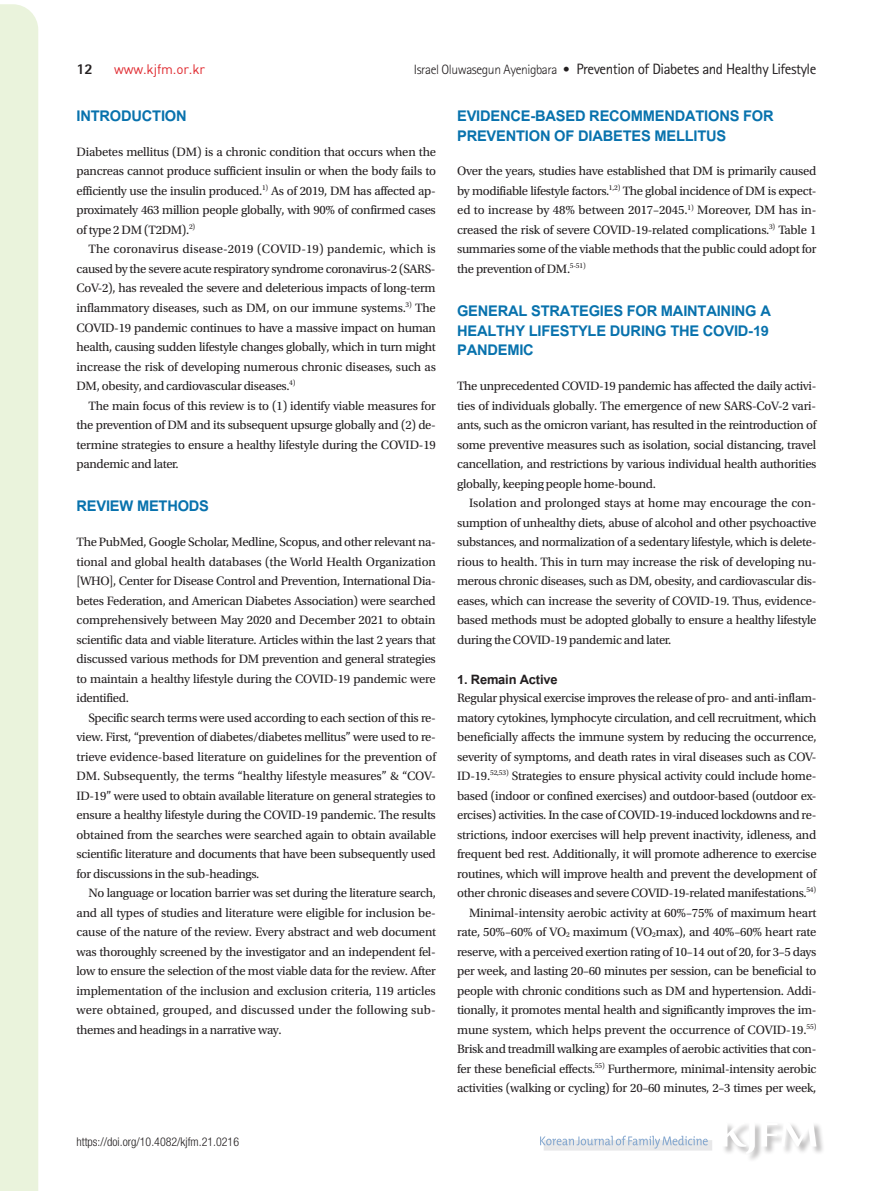
<style>
.page{position:relative;width:893px;height:1191px;background:#fff}
.page>*{position:absolute;margin:0;border:0;box-sizing:border-box;transform-origin:0 0}
.t1{font:700 20.4px/19.5px "Utsaah";letter-spacing:-.01em;color:#0872ad}
.t2{font:700 18px "Utsaah";letter-spacing:-.01em;color:#231f20}
.t3{font:15px "Rotis Sans Serif Std";letter-spacing:-.03em;color:#231f20}
.t4{font:800 15px "Rotis Sans Serif Std";color:#231f20}
.t5{font:13.5px "Dinreg";letter-spacing:-.01em;color:#e02a30}
.t6{font:12.75px/19.5px "Utopia Std";letter-spacing:-.025em;color:#231f20;text-align:justify}
.t7{font:300 condensed 12px "Helvetica Neue LT Std";color:#231f20}
.s1{font-weight:300;font-size:13.5px}
.s2{font-size:7.5px}
</style>
<div class="page">
<div style="left:0;top:4px;width:38px;height:1187px;background:#eaf3dc"></div>
<div style="left:721px;top:1122px;width:104px;height:40px;background:#231f20;opacity:.3"></div>
<svg style="left:722px;top:1122px;width:94px;height:32px"></svg>
<div style="left:544px;top:1140px;width:168px;height:10px;background:#e8e8e9"></div>
<svg style="left:540px;top:1135px;width:168px;height:13px"></svg>
<p class="t4" style="left:77px;top:60px;width:18px">12</p>
<p class="t5" style="left:114px;top:61px;width:93px">www.kjfm.or.kr</p>
<p class="t3" style="left:414px;top:60px;width:404px"><span class="s1">Israel Oluwasegun Ayenigbara •</span> Prevention of Diabetes and Healthy Lifestyle</p>
<h1 class="t1" style="left:77px;top:107px;width:112px">INTRODUCTION</h1>
<p class="t6" style="left:77px;top:142px;width:361px">Diabetes mellitus (DM) is a chronic condition that occurs when the pancreas cannot produce sufficient insulin or when the body fails to efficiently use the insulin produced.<sup>1)</sup> As of 2019, DM has affected ap&shy;proximately 463 million people globally, with 90% of confirmed cases of type 2 DM (T2DM).<sup>2)</sup></p>
<p class="t6" style="left:77px;top:240px;width:361px;text-indent:12px">The coronavirus disease-2019 (COVID-19) pandemic, which is caused by the severe acute respiratory syndrome coronavirus-2 (SARS-CoV-2), has revealed the severe and deleterious impacts of long-term inflammatory diseases, such as DM, on our immune systems.<sup>3)</sup> The COVID-19 pandemic continues to have a massive impact on human health, causing sudden lifestyle changes globally, which in turn might increase the risk of developing numerous chronic diseases, such as DM, obesity, and cardiovascular diseases.<sup>4)</sup></p>
<p class="t6" style="left:77px;top:396px;width:361px;text-indent:12px">The main focus of this review is to (1) identify viable measures for the prevention of DM and its subsequent upsurge globally and (2) de&shy;termine strategies to ensure a healthy lifestyle during the COVID-19 pandemic and later.</p>
<h1 class="t1" style="left:77px;top:497px;width:134px">REVIEW METHODS</h1>
<p class="t6" style="left:77px;top:532px;width:361px">The PubMed, Google Scholar, Medline, Scopus, and other relevant na&shy;tional and global health databases (the World Health Organization [WHO], Center for Disease Control and Prevention, International Dia&shy;betes Federation, and American Diabetes Association) were searched comprehensively between May 2020 and December 2021 to obtain scientific data and viable literature. Articles within the last 2 years that discussed various methods for DM prevention and general strategies to maintain a healthy lifestyle during the COVID-19 pandemic were identified.</p>
<p class="t6" style="left:77px;top:708px;width:361px;text-indent:12px">Specific search terms were used according to each section of this re&shy;view. First, “prevention of diabetes/diabetes mellitus” were used to re&shy;trieve evidence-based literature on guidelines for the prevention of DM. Subsequently, the terms “healthy lifestyle measures” &amp; “COV-ID-19” were used to obtain available literature on general strategies to ensure a healthy lifestyle during the COVID-19 pandemic. The results obtained from the searches were searched again to obtain available scientific literature and documents that have been subsequently used for discussions in the sub-headings.</p>
<p class="t6" style="left:77px;top:883px;width:361px;text-indent:12px">No language or location barrier was set during the literature search, and all types of studies and literature were eligible for inclusion be&shy;cause of the nature of the review. Every abstract and web document was thoroughly screened by the investigator and an independent fel&shy;low to ensure the selection of the most viable data for the review. After implementation of the inclusion and exclusion criteria, 119 articles were obtained, grouped, and discussed under the following sub&shy;themes and headings in a narrative way.</p>
<p class="t7" style="left:77px;top:1134px;width:164px">https://doi.org/10.4082/kjfm.21.0216</p>
<h1 class="t1" style="left:457px;top:107px;width:318px">EVIDENCE-BASED RECOMMENDATIONS FOR<br>PREVENTION OF DIABETES MELLITUS</h1>
<p class="t6" style="left:457px;top:162px;width:361px">Over the years, studies have established that DM is primarily caused by modifiable lifestyle factors.<sup>1,2)</sup> The global incidence of DM is expect&shy;ed to increase by 48% between 2017–2045.<sup>1)</sup> Moreover, DM has in&shy;creased the risk of severe COVID-19-related complications.<sup>3)</sup> Table 1 summaries some of the viable methods that the public could adopt for the prevention of DM.<sup>5-51)</sup></p>
<h1 class="t1" style="left:457px;top:302px;width:315px;text-align:justify">GENERAL STRATEGIES FOR MAINTAINING A HEALTHY LIFESTYLE DURING THE COVID-19<br>PANDEMIC</h1>
<p class="t6" style="left:457px;top:376px;width:361px">The unprecedented COVID-19 pandemic has affected the daily activi&shy;ties of individuals globally. The emergence of new SARS-CoV-2 vari&shy;ants, such as the omicron variant, has resulted in the reintroduction of some preventive measures such as isolation, social distancing, travel cancellation, and restrictions by various individual health authorities globally, keeping people home-bound.</p>
<p class="t6" style="left:457px;top:493px;width:361px;text-indent:12px">Isolation and prolonged stays at home may encourage the con&shy;sumption of unhealthy diets, abuse of alcohol and other psychoactive substances, and normalization of a sedentary lifestyle, which is delete&shy;rious to health. This in turn may increase the risk of developing nu&shy;merous chronic diseases, such as DM, obesity, and cardiovascular dis&shy;eases, which can increase the severity of COVID-19. Thus, evidence&shy;based methods must be adopted globally to ensure a healthy lifestyle during the COVID-19 pandemic and later.</p>
<h2 class="t2" style="left:457px;top:671px;width:102px">1. Remain Active</h2>
<p class="t6" style="left:457px;top:688px;width:361px;text-align:right">Regular physical exercise improves the release of pro- and anti-inflam&shy;matory cytokines, lymphocyte circulation, and cell recruitment, which beneficially affects the immune system by reducing the occurrence, severity of symptoms, and death rates in viral diseases such as COV-ID-19.<sup>52,53)</sup> Strategies to ensure physical activity could include home&shy;based (indoor or confined exercises) and outdoor-based (outdoor ex&shy;ercises) activities. In the case of COVID-19-induced lockdowns and re&shy;strictions, indoor exercises will help prevent inactivity, idleness, and frequent bed rest. Additionally, it will promote adherence to exercise routines, which will improve health and prevent the development of other chronic diseases and severe COVID-19-related manifestations.<sup>54)<br></sup>Minimal-intensity aerobic activity at 60%–75% of maximum heart rate, 50%–60% of VO<span class="s2">2</span> maximum (VO<span class="s2">2</span>max), and 40%–60% heart rate reserve, with a perceived exertion rating of 10–14 out of 20, for 3–5 days per week, and lasting 20–60 minutes per session, can be beneficial to people with chronic conditions such as DM and hypertension. Addi&shy;tionally, it promotes mental health and significantly improves the im&shy;mune system, which helps prevent the occurrence of COVID-19.<sup>55)<br></sup>Brisk and treadmill walking are examples of aerobic activities that con&shy;fer these beneficial effects.<sup>55)</sup> Furthermore, minimal-intensity aerobic activities (walking or cycling) for 20–60 minutes, 2–3 times per week,</p>
</div>
